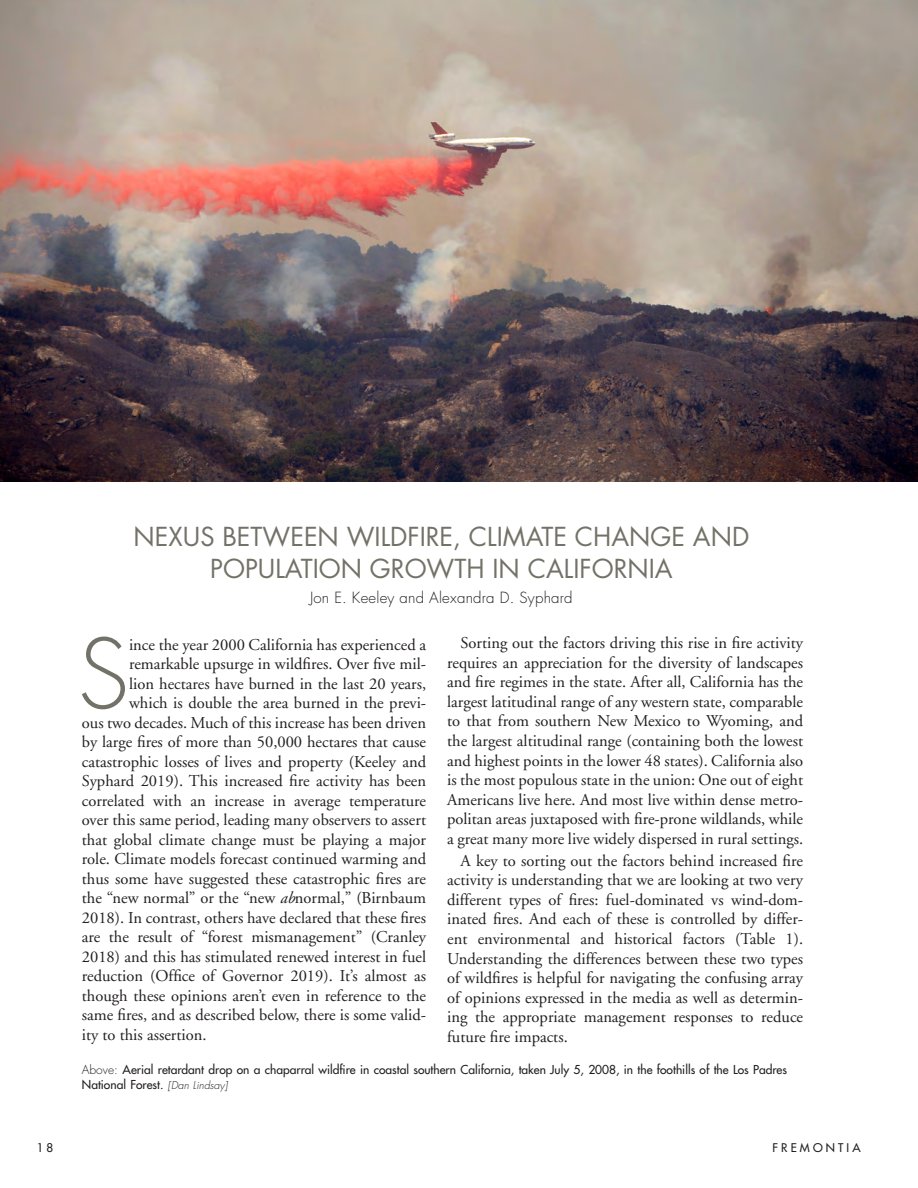
<style>
.page{position:relative;width:918px;height:1188px;background:#fff}
.page>*{position:absolute;margin:0;border:0;box-sizing:border-box;transform-origin:0 0}
.Paragraphy_intro{font:300 94.05px "Futura";color:#737268}
.story_headline{font:25.5px/31.5px "Futura";color:#737268;text-align:center}
.Paragraph{font:16.5px/19.5px "Adobe Garamond";color:#231f20;text-align:justify}
.Paragraphy_intro-2{font:16.5px "Adobe Garamond";color:#231f20}
.byline{font:300 15px "Futura";letter-spacing:.015em;color:#231f20}
.Photo_caption{font:12px/15px "Futura";color:#231f20}
.t1{font:11.7px "Futura";letter-spacing:.265em;color:#231f20}
.s1{font-style:italic}
.s2{font-weight:300}
.s3{font-weight:300;font-style:italic;font-size:10.5px}
</style>
<div class="page">
<img style="left:0;top:0;width:918px;height:481px">
<p class="story_headline" style="left:134px;top:521px;width:617px">NEXUS BETWEEN WILDFIRE, CLIMATE CHANGE AND<br>POPULATION GROWTH IN CALIFORNIA</p>
<p class="byline" style="left:310px;top:588px;width:264px">Jon E. Keeley and Alexandra D. Syphard</p>
<p class="Paragraphy_intro" style="left:78px;top:617px;width:53px">S</p>
<p class="Paragraphy_intro-2" style="left:129px;top:636px;width:299px">ince the year 2000 California has experienced a</p>
<p class="Paragraphy_intro-2" style="left:129px;top:655px;width:299px">remarkable upsurge in wildfires. Over five mil-</p>
<p class="Paragraphy_intro-2" style="left:129px;top:675px;width:299px">lion hectares have burned in the last 20 years,</p>
<p class="Paragraphy_intro-2" style="left:129px;top:694px;width:299px">which is double the area burned in the previ-</p>
<p class="Paragraphy_intro-2" style="left:82px;top:714px;width:346px">ous two decades. Much of this increase has been driven</p>
<p class="Paragraphy_intro-2" style="left:82px;top:733px;width:346px">by large fires of more than 50,000 hectares that cause</p>
<p class="Paragraphy_intro-2" style="left:82px;top:753px;width:346px">catastrophic losses of lives and property (Keeley and</p>
<p class="Paragraphy_intro-2" style="left:82px;top:772px;width:346px">Syphard 2019). This increased fire activity has been</p>
<p class="Paragraphy_intro-2" style="left:82px;top:792px;width:346px">correlated with an increase in average temperature</p>
<p class="Paragraphy_intro-2" style="left:82px;top:811px;width:346px">over this same period, leading many observers to assert</p>
<p class="Paragraphy_intro-2" style="left:82px;top:831px;width:346px">that global climate change must be playing a major</p>
<p class="Paragraphy_intro-2" style="left:82px;top:850px;width:346px">role. Climate models forecast continued warming and</p>
<p class="Paragraphy_intro-2" style="left:82px;top:870px;width:346px">thus some have suggested these catastrophic fires are</p>
<p class="Paragraphy_intro-2" style="left:82px;top:889px;width:346px">the “new normal” or the “new <span class="s1">ab</span>normal,” (Birnbaum</p>
<p class="Paragraphy_intro-2" style="left:82px;top:909px;width:346px">2018). In contrast, others have declared that these fires</p>
<p class="Paragraphy_intro-2" style="left:82px;top:928px;width:346px">are the result of “forest mismanagement” (Cranley</p>
<p class="Paragraphy_intro-2" style="left:82px;top:948px;width:346px">2018) and this has stimulated renewed interest in fuel</p>
<p class="Paragraphy_intro-2" style="left:82px;top:967px;width:346px">reduction (Office of Governor 2019). It’s almost as</p>
<p class="Paragraphy_intro-2" style="left:82px;top:987px;width:346px">though these opinions aren’t even in reference to the</p>
<p class="Paragraphy_intro-2" style="left:82px;top:1006px;width:346px">same fires, and as described below, there is some valid-</p>
<p class="Paragraphy_intro-2" style="left:82px;top:1026px;width:126px">ity to this assertion.</p>
<p class="Paragraph" style="left:447px;top:634px;width:358px;text-indent:13px">Sorting out the factors driving this rise in fire activity requires an appreciation for the diversity of landscapes and fire regimes in the state. After all, California has the largest latitudinal range of any western state, comparable to that from southern New Mexico to Wyoming, and the largest altitudinal range (containing both the lowest and highest points in the lower 48 states). California also is the most populous state in the union: One out of eight Americans live here. And most live within dense metro&shy;politan areas juxtaposed with fire-prone wildlands, while a great many more live widely dispersed in rural settings.</p>
<p class="Paragraph" style="left:447px;top:851px;width:357px;text-indent:13px">A key to sorting out the factors behind increased fire activity is understanding that we are looking at two very different types of fires: fuel-dominated vs wind-dom&shy;inated fires. And each of these is controlled by differ&shy;ent environmental and historical factors (Table 1).<br>Understanding the differences between these two types of wildfires is helpful for navigating the confusing array of opinions expressed in the media as well as determin&shy;ing the appropriate management responses to reduce future fire impacts.</p>
<p class="Photo_caption" style="left:82px;top:1062px;width:707px"><span class="s2">Above:</span> Aerial retardant drop on a chaparral wildfire in coastal southern California, taken July 5, 2008, in the foothills of the Los Padres<br>National Forest. <span class="s3">[Dan Lindsay]</span></p>
<p class="t1" style="left:37px;top:1141px;width:18px">1 8</p>
<p class="t1" style="left:773px;top:1141px;width:90px">FREMONTIA</p>
</div>
